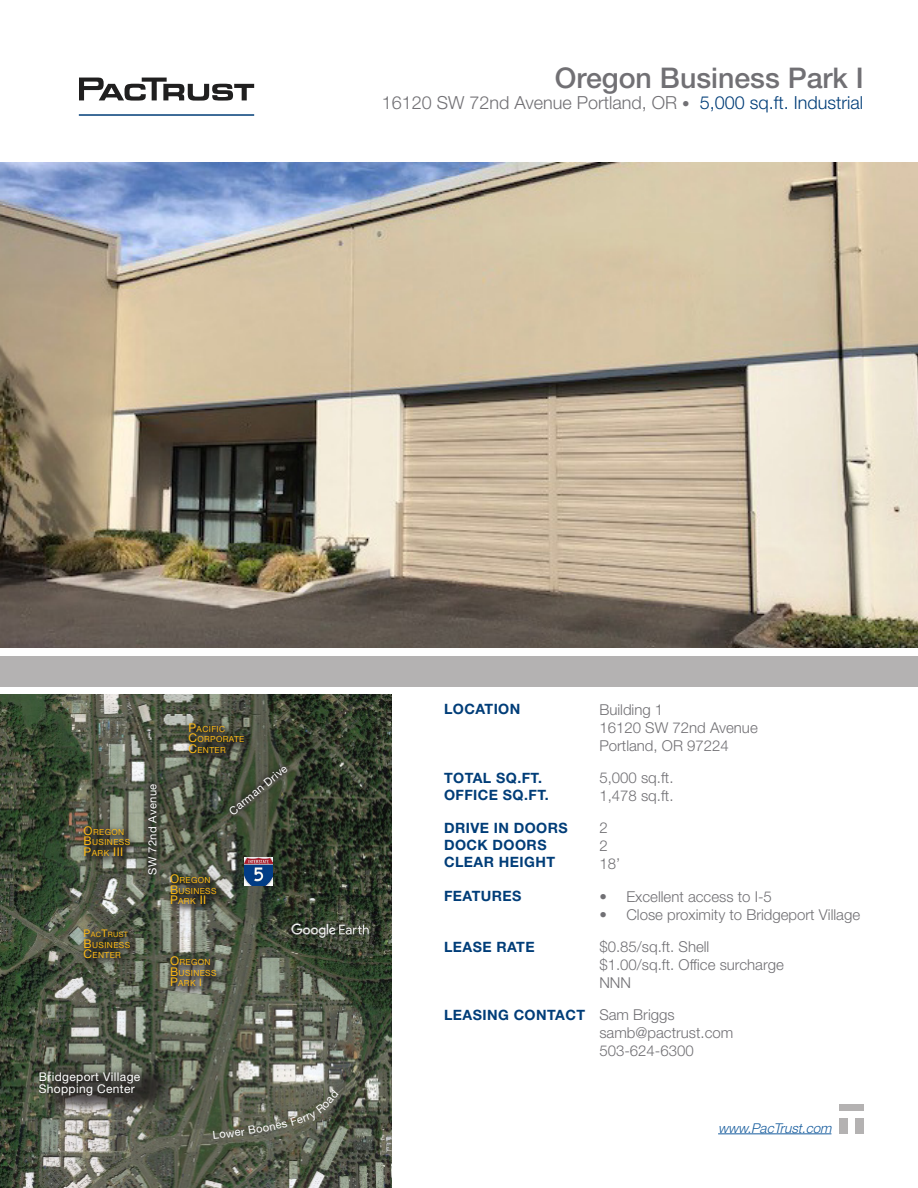
<style>
.page{position:relative;width:918px;height:1188px;background:#fff}
.page>*{position:absolute;margin:0;border:0;box-sizing:border-box;transform-origin:0 0}
.Project_Name_Cover{font:500 28.5px "Helvetica Neue LT Std";color:#717074}
.Project_Name_Cover-2{font:300 18px "Helvetica Neue LT Std";color:#717074}
.Body_Copy{font:300 15px/18px "Helvetica Neue LT Std";color:#717074}
.Subheads{font:700 14.25px "Helvetica Neue LT Std";letter-spacing:.03em;color:#003d78}
.Body_Copy-2{font:italic 300 13.5px "Helvetica Neue LT Std";color:#175d9e}
.Body_Subheads{font:12px/12px "Helvetica Neue LT Std";letter-spacing:.03em;color:#fff}
.Body_Subheads-2{font:12px "Helvetica Neue LT Std";color:#fcb814}
.Body_Subheads-3{font:11.25px "Helvetica Neue LT Std";letter-spacing:.03em;color:#fff}
.Body_Subheads-4{font:8.4px/10.5px "Helvetica Neue LT Std";letter-spacing:.045em;color:#fcb814}
.Body_Subheads-5{font:7.35px "Helvetica Neue LT Std";letter-spacing:.045em;color:#fcb814}
.s1{font-size:15px}
.s2{color:#003d78}
.s3{font-size:12px}
.s4{font-size:8.4px}
.s5{font-size:10.5px}
</style>
<div class="page">
<div style="left:839px;top:1104px;width:25px;height:7px;background:#b4b2b2"></div>
<div style="left:839px;top:1118px;width:8px;height:16px;background:#b4b2b2"></div>
<div style="left:856px;top:1118px;width:8px;height:16px;background:#b4b2b2"></div>
<svg style="left:79px;top:78px;width:175px;height:23px"></svg>
<hr style="left:79px;top:114px;width:175px;height:2px;background:#003d78">
<div style="left:0;top:656px;width:918px;height:30px;background:#b4b2b2"></div>
<img style="left:0;top:694px;width:392px;height:494px">
<div style="left:185px;top:719px;width:68px;height:44px;background:#231f20;opacity:.75"></div>
<div style="left:223px;top:760px;width:71px;height:61px;background:#231f20;opacity:.75"></div>
<div style="left:166px;top:952px;width:60px;height:44px;background:#231f20;opacity:.75"></div>
<div style="left:80px;top:925px;width:59px;height:43px;background:#231f20;opacity:.75"></div>
<div style="left:141px;top:777px;width:22px;height:104px;background:#231f20;opacity:.75"></div>
<div style="left:45px;top:1063px;width:129px;height:52px;background:#231f20;opacity:.75"></div>
<div style="left:79px;top:822px;width:60px;height:43px;background:#231f20;opacity:.75"></div>
<div style="left:166px;top:870px;width:60px;height:44px;background:#231f20;opacity:.75"></div>
<img style="left:0;top:162px;width:918px;height:486px">
<hr style="left:718px;top:1134px;width:113px;height:1px;background:#175d9e">
<img style="left:244px;top:858px;width:28px;height:28px">
<svg style="left:213px;top:1090px;width:126px;height:49px;background:#5f6352"></svg>
<p class="Project_Name_Cover" style="left:555px;top:61px;width:310px">Oregon Business Park I</p>
<p class="Project_Name_Cover-2" style="left:382px;top:92px;width:483px">16120 SW 72nd Avenue Portland, OR <span class="s1">•</span> <span class="s2">5,000 sq.ft. Industrial</span></p>
<p class="Body_Subheads-4" style="left:84px;top:826px;width:42px"><span class="s3">O</span>REGON</p>
<p class="Body_Subheads-4" style="left:84px;top:837px;width:48px"><span class="s3">B</span>USINESS</p>
<p class="Body_Subheads-2" style="left:84px;top:844px;width:34px">P<span class="s4">ARK</span> III</p>
<p class="Body_Subheads-5" style="left:84px;top:930px;width:46px"><span class="s5">P</span>AC<span class="s5">T</span>RUST</p>
<p class="Body_Subheads-4" style="left:84px;top:940px;width:48px"><span class="s3">B</span>USINESS</p>
<p class="Body_Subheads-4" style="left:84px;top:950px;width:39px"><span class="s3">C</span>ENTER</p>
<p class="Body_Subheads-3" style="left:146px;top:875px;width:93px;rotate:-90deg">SW 72nd Avenue</p>
<p class="Body_Subheads-4" style="left:188px;top:724px;width:38px"><span class="s3">P</span>ACIFIC</p>
<p class="Body_Subheads-4" style="left:188px;top:734px;width:57px"><span class="s3">C</span>ORPORATE<br><span class="s3">C</span>ENTER</p>
<p class="Body_Subheads-3" style="left:226px;top:808px;width:74px;rotate:-40deg">Carman Drive</p>
<p class="Body_Subheads-4" style="left:170px;top:875px;width:42px"><span class="s3">O</span>REGON</p>
<p class="Body_Subheads-4" style="left:170px;top:886px;width:48px"><span class="s3">B</span>USINESS</p>
<p class="Body_Subheads-4" style="left:170px;top:896px;width:38px"><span class="s3">P</span>ARK <span class="s3">II</span></p>
<p class="Body_Subheads-4" style="left:170px;top:957px;width:42px"><span class="s3">O</span>REGON</p>
<p class="Body_Subheads-4" style="left:170px;top:968px;width:48px"><span class="s3">B</span>USINESS</p>
<p class="Body_Subheads-4" style="left:170px;top:978px;width:33px"><span class="s3">P</span>ARK <span class="s5">I</span></p>
<p class="Body_Subheads" style="left:39px;top:1071px;width:103px">Bridgeport Village<br>Shopping Center</p>
<p class="Subheads" style="left:444px;top:700px;width:78px">LOCATION</p>
<p class="Body_Copy" style="left:599px;top:700px;width:160px">Building 1<br>16120 SW 72nd Avenue</p>
<p class="Body_Copy" style="left:599px;top:736px;width:131px">Portland, OR 97224</p>
<p class="Subheads" style="left:444px;top:769px;width:100px">TOTAL SQ.FT.</p>
<p class="Subheads" style="left:444px;top:786px;width:106px">OFFICE SQ.FT.</p>
<p class="Body_Copy" style="left:599px;top:769px;width:76px">5,000 sq.ft.</p>
<p class="Body_Copy" style="left:599px;top:787px;width:76px">1,478 sq.ft.</p>
<p class="Subheads" style="left:444px;top:819px;width:125px">DRIVE IN DOORS</p>
<p class="Subheads" style="left:444px;top:836px;width:104px">DOCK DOORS</p>
<p class="Subheads" style="left:444px;top:854px;width:113px">CLEAR HEIGHT</p>
<p class="Body_Copy" style="left:599px;top:819px;width:10px">2</p>
<p class="Body_Copy" style="left:599px;top:837px;width:10px">2</p>
<p class="Body_Copy" style="left:599px;top:855px;width:22px">18’</p>
<p class="Subheads" style="left:444px;top:887px;width:79px">FEATURES</p>
<p class="Body_Copy" style="left:599px;top:887px;width:174px">• Excellent access to I-5</p>
<p class="Body_Copy" style="left:599px;top:905px;width:262px">• Close proximity to Bridgeport Village</p>
<p class="Subheads" style="left:444px;top:938px;width:92px">LEASE RATE</p>
<p class="Body_Copy" style="left:599px;top:937px;width:112px">$0.85/sq.ft. Shell</p>
<p class="Body_Copy" style="left:599px;top:955px;width:186px">$1.00/sq.ft. Office surcharge</p>
<p class="Body_Copy" style="left:599px;top:973px;width:33px">NNN</p>
<p class="Subheads" style="left:444px;top:1006px;width:143px">LEASING CONTACT</p>
<p class="Body_Copy" style="left:599px;top:1006px;width:77px">Sam Briggs</p>
<p class="Body_Copy" style="left:599px;top:1024px;width:135px">samb@pactrust.com</p>
<p class="Body_Copy" style="left:599px;top:1042px;width:96px">503-624-6300</p>
<p class="Body_Copy-2" style="left:718px;top:1119px;width:118px">www.PacTrust.com</p>
</div>
